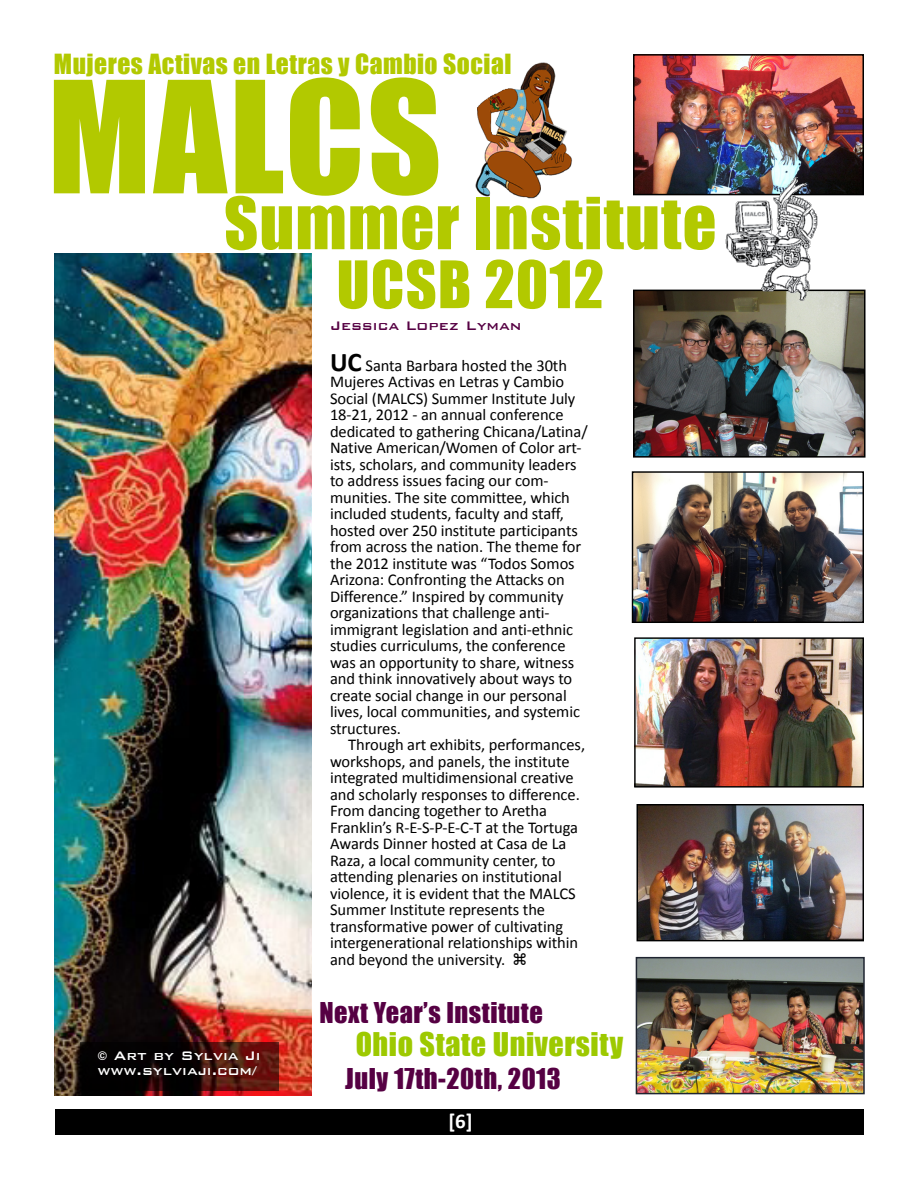
<style>
.page{position:relative;width:918px;height:1188px;background:#fff}
.page>*{position:absolute;margin:0;border:0;box-sizing:border-box;transform-origin:0 0}
.t1{font:143.55px "Impact";letter-spacing:.02em;color:#b2c900}
.t2{font:66.3px "Impact";letter-spacing:.02em;color:#b2c900}
.t3{font:60.45px "Impact";letter-spacing:.02em;color:#b2c900}
.t4{font:30px "Impact";letter-spacing:.02em;color:#9dc900}
.t5{font:26.25px "Impact";letter-spacing:.02em;color:#560043}
.t6{font:25.5px "Impact";letter-spacing:.02em;color:#b2c900}
.t7{font:700 21px "Calibri";color:#fff}
.t8{font:16.5px/16.5px "Calibri";letter-spacing:-.005em;color:#000}
.t9{font:500 16.5px/15px "Bank Gothic";color:#fff}
.t10{font:500 16.5px "Bank Gothic";color:#560043}
.s1{font-size:12px}
.s2{font-weight:700;font-size:27px}
</style>
<div class="page">
<img style="left:636px;top:57px;width:225px;height:135px">
<div style="left:633px;top:54px;width:231px;height:141px;border:2px solid #000"></div>
<img style="left:636px;top:293px;width:227px;height:162px">
<div style="left:633px;top:290px;width:233px;height:168px;border:2px solid #000"></div>
<img style="left:639px;top:806px;width:223px;height:133px">
<div style="left:637px;top:804px;width:227px;height:137px;border:1px solid #000"></div>
<img style="left:634px;top:473px;width:228px;height:148px">
<div style="left:632px;top:471px;width:232px;height:152px;border:1px solid #000"></div>
<img style="left:726px;top:178px;width:91px;height:125px">
<img style="left:54px;top:253px;width:258px;height:843px">
<img style="left:476px;top:62px;width:96px;height:136px">
<img style="left:636px;top:639px;width:226px;height:147px">
<div style="left:634px;top:637px;width:230px;height:151px;border:1px solid #000"></div>
<svg style="left:80px;top:1042px;width:199px;height:49px;background:#260907"></svg>
<img style="left:639px;top:960px;width:223px;height:131px">
<div style="left:636px;top:957px;width:229px;height:137px;border:2px solid #1f2531"></div>
<div style="left:56px;top:1109px;width:808px;height:26px;background:#000"></div>
<h3 class="t6" style="left:54px;top:44px;width:459px">Mujeres Activas en Letras y Cambio Social</h3>
<h1 class="t1" style="left:48px;top:26px;width:395px">MALCS</h1>
<h2 class="t2" style="left:224px;top:172px;width:494px">Summer Institute</h2>
<h3 class="t3" style="left:337px;top:238px;width:269px">UCSB 2012</h3>
<p class="t10" style="left:330px;top:313px;width:193px">Jessica Lopez Lyman</p>
<p class="t9" style="left:97px;top:1046px;width:165px"><span class="s1">©</span> Art by Sylvia Ji www.sylviaji.com/</p>
<p class="t8" style="left:330px;top:356px;width:259px"><span class="s2">UC</span> Santa Barbara hosted the 30th Mujeres Activas en Letras y Cambio Social (MALCS) Summer Institute July 18-21, 2012 - an annual conference dedicated to gathering Chicana/Latina/ Native American/Women of Color art&shy;ists, scholars, and community leaders to address issues facing our com&shy;munities. The site committee, which included students, faculty and staff, hosted over 250 institute participants from across the nation. The theme for the 2012 institute was “Todos Somos Arizona: Confronting the Attacks on Difference.” Inspired by community organizations that challenge anti&shy;immigrant legislation and anti-ethnic studies curriculums, the conference was an opportunity to share, witness and think innovatively about ways to create social change in our personal lives, local communities, and systemic structures.</p>
<p class="t8" style="left:330px;top:736px;width:257px;text-indent:18px">Through art exhibits, performances, workshops, and panels, the institute integrated multidimensional creative and scholarly responses to difference.<br>From dancing together to Aretha Franklin’s R-E-S-P-E-C-T at the Tortuga Awards Dinner hosted at Casa de La Raza, a local community center, to attending plenaries on institutional violence, it is evident that the MALCS Summer Institute represents the transformative power of cultivating intergenerational relationships within and beyond the university.</p>
<h3 class="t5" style="left:320px;top:992px;width:225px">Next Year’s Institute</h3>
<h3 class="t4" style="left:356px;top:1021px;width:269px">Ohio State University</h3>
<h3 class="t5" style="left:345px;top:1058px;width:217px">July 17th-20th, 2013</h3>
<p class="t7" style="left:448px;top:1108px;width:26px">[6]</p>
</div>
